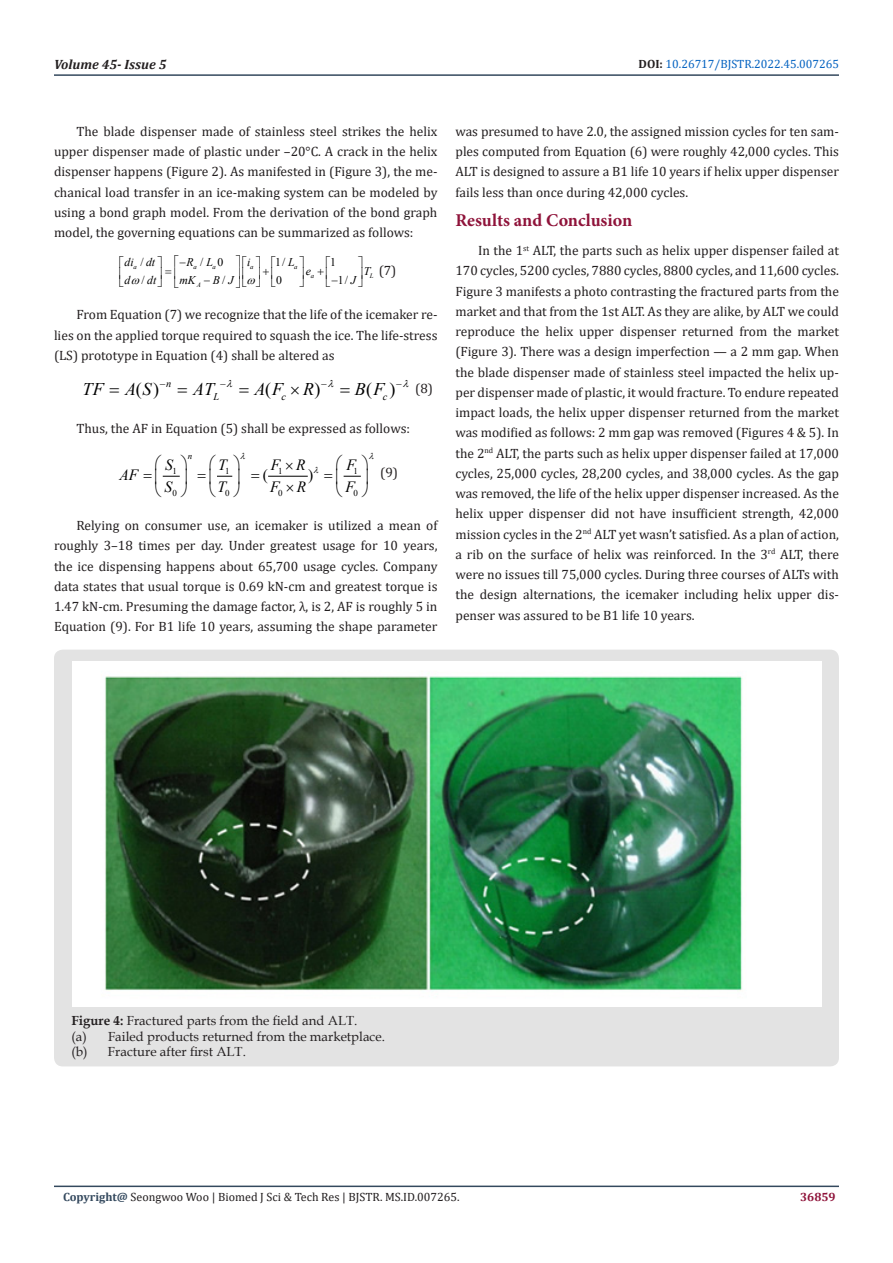
<style>
.page{position:relative;width:893px;height:1263px;background:#fff}
.page>*{position:absolute;margin:0;border:0;box-sizing:border-box;transform-origin:0 0}
.List_Paragraph{font:700 18px "Minion Pro";color:#8f133a}
.t1{font:italic 17.85px "Times New Roman";color:#000}
.t2{font:17.85px "Times New Roman";color:#000}
.t3{font:italic 15.6px "Times New Roman";color:#000}
.t4{font:15.6px "Times New Roman";color:#000}
.t5{font:13.5px/20.2px "Cambria";color:#231f20;text-align:justify}
.t6{font:italic 700 13.5px "Cambria";color:#231f20}
.t7{font:13.2px/15.8px "Book Antiqua";color:#231f20}
.t8{font:12px "Cambria";color:#231f20}
.t9{font:12px "Cambria";color:#0563c1}
.t10{font:700 12px "Cambria";color:#8f133a}
.t11{font:italic 11.7px "Times New Roman";color:#000}
.t12{font:11.7px "Times New Roman";color:#000}
.t13{font:italic 10.35px "Times New Roman";color:#000}
.t14{font:9px "Times New Roman";color:#000}
.t15{font:italic 9px "Times New Roman";color:#000}
.t16{font:italic 6.75px "Times New Roman";color:#000}
.s1{font-weight:700;color:#231f20}
.s2{font-style:italic}
.s3{font-style:normal}
.s4{font-weight:700}
.s5{font-weight:700;color:#34495e}
</style>
<div class="page">
<hr style="left:54px;top:1185px;width:785px;height:2px;background:#34495e">
<hr style="left:54px;top:74px;width:785px;height:2px;background:#34495e">
<hr style="left:269px;top:476px;width:38px;height:1px;background:#000">
<div style="left:54px;top:650px;width:785px;height:416px;background:#e3e3e3;border-radius:9px"></div>
<img style="left:72px;top:662px;width:750px;height:344px">
<svg style="left:162px;top:475px;width:18px;height:2px"></svg>
<svg style="left:217px;top:475px;width:16px;height:2px"></svg>
<svg style="left:343px;top:475px;width:18px;height:2px"></svg>
<p class="t6" style="left:54px;top:55px;width:114px">Volume 45- Issue 5</p>
<p class="t9" style="left:639px;top:57px;width:202px"><span class="s1">DOI:</span> 10.26717/BJSTR.2022.45.007265</p>
<p class="t5" style="left:54px;top:121px;width:385px;text-indent:22px">The blade dispenser made of stainless steel strikes the helix upper dispenser made of plastic under –20°C. A crack in the helix dispenser happens (Figure 2). As manifested in (Figure 3), the me&shy;chanical load transfer in an ice-making system can be modeled by using a bond graph model. From the derivation of the bond graph model, the governing equations can be summarized as follows:</p>
<p class="t12" style="left:140px;top:253px;width:5px">/</p>
<p class="t12" style="left:200px;top:253px;width:24px">/ 0</p>
<p class="t12" style="left:275px;top:253px;width:21px">1/<span class="s2">L</span></p>
<p class="t12" style="left:330px;top:254px;width:7px">1</p>
<p class="t11" style="left:142px;top:272px;width:16px"><span class="s3">/</span>dt</p>
<p class="t12" style="left:276px;top:271px;width:7px">0</p>
<p class="t11" style="left:124px;top:254px;width:32px">di dt</p>
<p class="t11" style="left:179px;top:254px;width:35px">−R L</p>
<p class="t11" style="left:247px;top:254px;width:5px">i</p>
<p class="t16" style="left:133px;top:262px;width:5px">a</p>
<p class="t16" style="left:193px;top:262px;width:5px">a</p>
<p class="t16" style="left:212px;top:262px;width:5px">a</p>
<p class="t16" style="left:250px;top:262px;width:5px">a</p>
<p class="t16" style="left:294px;top:262px;width:5px">a</p>
<p class="t5" style="left:379px;top:260px;width:19px">(7)</p>
<p class="t5" style="left:54px;top:305px;width:385px;text-indent:22px">From Equation (7) we recognize that the life of the icemaker re&shy;lies on the applied torque required to squash the ice. The life-stress (LS) prototype in Equation (4) shall be altered as</p>
<p class="t2" style="left:136px;top:376px;width:25px">( )</p>
<p class="t2" style="left:265px;top:376px;width:7px">(</p>
<p class="t11" style="left:306px;top:263px;width:7px">e</p>
<p class="t11" style="left:364px;top:263px;width:8px">T</p>
<p class="t16" style="left:311px;top:271px;width:5px">a</p>
<p class="t16" style="left:370px;top:271px;width:5px">L</p>
<p class="t12" style="left:222px;top:271px;width:5px">/</p>
<p class="t12" style="left:331px;top:271px;width:26px">−1/<span class="s2">J</span></p>
<p class="t11" style="left:124px;top:272px;width:7px">d</p>
<p class="t11" style="left:179px;top:272px;width:18px">mK</p>
<p class="t11" style="left:204px;top:272px;width:31px">−B J</p>
<p class="t16" style="left:197px;top:280px;width:6px">A</p>
<p class="t13" style="left:160px;top:376px;width:13px">−n</p>
<p class="t1" style="left:254px;top:377px;width:68px">A F R<span class="s3">)</span></p>
<p class="t2" style="left:366px;top:376px;width:31px">( )</p>
<p class="t1" style="left:83px;top:377px;width:70px">TF AS</p>
<p class="t1" style="left:193px;top:377px;width:22px">AT</p>
<p class="t1" style="left:355px;top:377px;width:31px">B F</p>
<p class="t13" style="left:213px;top:389px;width:7px">L</p>
<p class="t13" style="left:282px;top:389px;width:6px">c</p>
<p class="t13" style="left:383px;top:389px;width:6px">c</p>
<p class="t5" style="left:415px;top:379px;width:19px">(8)</p>
<p class="t5" style="left:76px;top:418px;width:335px">Thus, the AF in Equation (5) shall be expressed as follows:</p>
<p class="t14" style="left:172px;top:465px;width:6px">1</p>
<p class="t14" style="left:225px;top:465px;width:6px">1</p>
<p class="t14" style="left:278px;top:465px;width:6px">1</p>
<p class="t14" style="left:354px;top:465px;width:6px">1</p>
<p class="t14" style="left:173px;top:487px;width:6px">0</p>
<p class="t14" style="left:225px;top:487px;width:6px">0</p>
<p class="t14" style="left:278px;top:487px;width:6px">0</p>
<p class="t14" style="left:354px;top:487px;width:6px">0</p>
<p class="t15" style="left:188px;top:449px;width:6px">n</p>
<p class="t3" style="left:165px;top:454px;width:9px">S</p>
<p class="t3" style="left:218px;top:454px;width:10px">T</p>
<p class="t3" style="left:271px;top:454px;width:36px">F R</p>
<p class="t3" style="left:346px;top:454px;width:11px">F</p>
<p class="t5" style="left:380px;top:462px;width:19px">(9)</p>
<p class="t4" style="left:263px;top:464px;width:7px">(</p>
<p class="t4" style="left:308px;top:464px;width:7px">)</p>
<p class="t3" style="left:120px;top:464px;width:20px">AF</p>
<p class="t3" style="left:164px;top:476px;width:9px">S</p>
<p class="t3" style="left:217px;top:476px;width:10px">T</p>
<p class="t3" style="left:270px;top:476px;width:38px">F R</p>
<p class="t3" style="left:346px;top:476px;width:11px">F</p>
<p class="t5" style="left:54px;top:515px;width:385px;text-indent:22px">Relying on consumer use, an icemaker is utilized a mean of roughly 3–18 times per day. Under greatest usage for 10 years, the ice dispensing happens about 65,700 usage cycles. Company data states that usual torque is 0.69 kN-cm and greatest torque is 1.47 kN-cm. Presuming the damage factor, λ, is 2, AF is roughly 5 in Equation (9). For B1 life 10 years, assuming the shape parameter</p>
<p class="t5" style="left:455px;top:121px;width:385px">was presumed to have 2.0, the assigned mission cycles for ten sam&shy;ples computed from Equation (6) were roughly 42,000 cycles. This ALT is designed to assure a B1 life 10 years if helix upper dispenser fails less than once during 42,000 cycles.</p>
<p class="List_Paragraph" style="left:455px;top:207px;width:178px">Results and Conclusion</p>
<p class="t5" style="left:455px;top:240px;width:385px;text-indent:22px">In the 1<sup>st</sup> ALT, the parts such as helix upper dispenser failed at 170 cycles, 5200 cycles, 7880 cycles, 8800 cycles, and 11,600 cycles.<br>Figure 3 manifests a photo contrasting the fractured parts from the market and that from the 1st ALT. As they are alike, by ALT we could reproduce the helix upper dispenser returned from the market (Figure 3). There was a design imperfection — a 2 mm gap. When the blade dispenser made of stainless steel impacted the helix up&shy;per dispenser made of plastic, it would fracture. To endure repeated impact loads, the helix upper dispenser returned from the market was modified as follows: 2 mm gap was removed (Figures 4 &amp; 5). In the 2<sup>nd</sup> ALT, the parts such as helix upper dispenser failed at 17,000 cycles, 25,000 cycles, 28,200 cycles, and 38,000 cycles. As the gap was removed, the life of the helix upper dispenser increased. As the helix upper dispenser did not have insufficient strength, 42,000 mission cycles in the 2<sup>nd</sup> ALT yet wasn’t satisfied. As a plan of action, a rib on the surface of helix was reinforced. In the 3<sup>rd</sup> ALT, there were no issues till 75,000 cycles. During three courses of ALTs with the design alternations, the icemaker including helix upper dis&shy;penser was assured to be B1 life 10 years.</p>
<p class="t7" style="left:72px;top:1012px;width:315px"><span class="s4">Figure 4:</span> Fractured parts from the field and ALT.<br>(a) Failed products returned from the marketplace. (b) Fracture after first ALT.</p>
<p class="t8" style="left:63px;top:1190px;width:398px"><span class="s5">Copyright@</span> Seongwoo Woo | Biomed J Sci &amp; Tech Res | BJSTR. MS.ID.007265.</p>
<p class="t10" style="left:800px;top:1188px;width:37px">36859</p>
</div>
